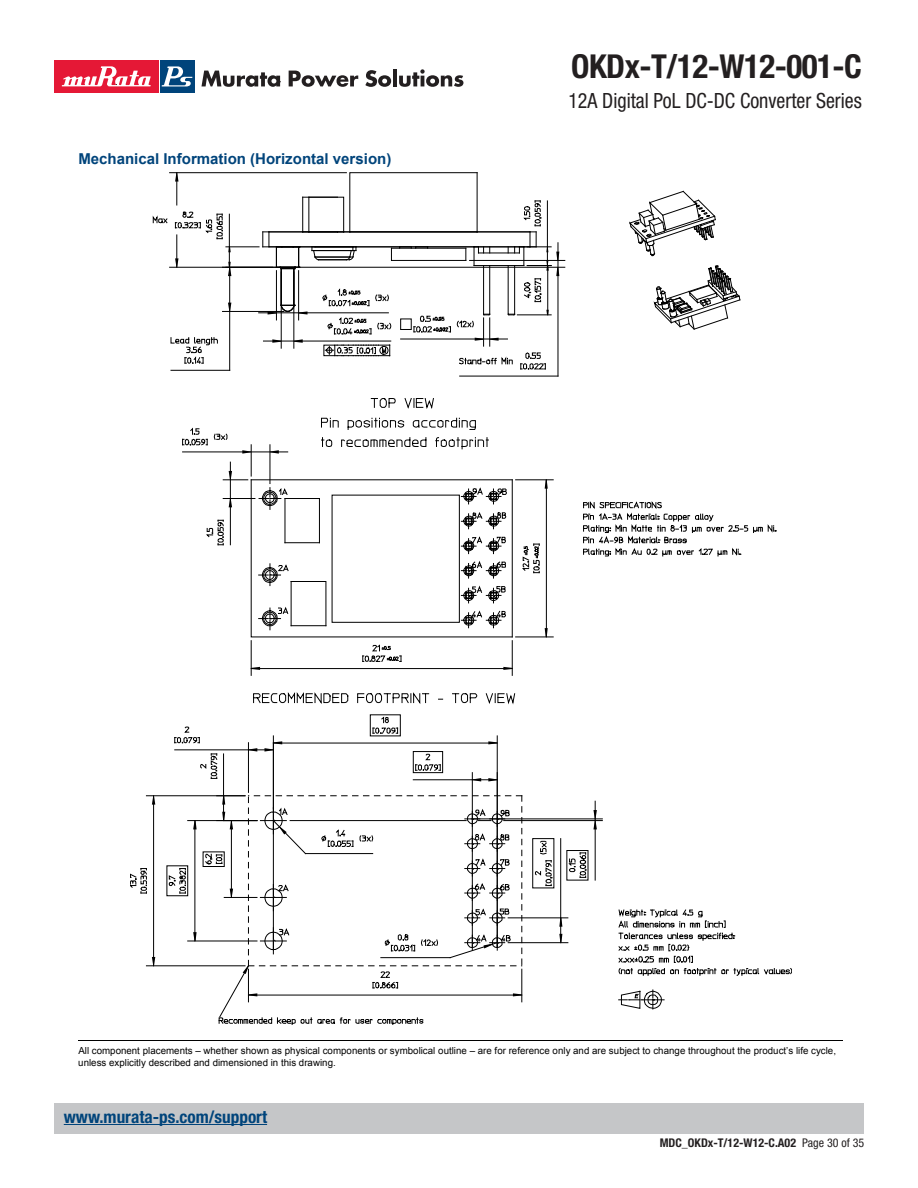
<style>
.page{position:relative;width:918px;height:1188px;background:#fff}
.page>*{position:absolute;margin:0;border:0;box-sizing:border-box;transform-origin:0 0}
.t1{font:700 condensed 33px "Helvetica Neue LT Std";letter-spacing:-.015em;color:#231f20}
.t2{font:condensed 21px "Helvetica Neue LT Std";color:#231f20;scale:.95 1}
.t3{font:700 condensed 17.25px "Helvetica Neue LT Std";color:#00447b}
.t4{font:700 15px "Arial";color:#00447b}
.t5{font:700 condensed 12px "Helvetica Neue LT Std";color:#231f20}
.t6{font:9.75px/11.2px "Arial";color:#000}
.s1{font-weight:400}
</style>
<div class="page">
<svg style="left:629px;top:190px;width:87px;height:66px"></svg>
<svg style="left:653px;top:265px;width:88px;height:65px"></svg>
<hr style="left:547px;top:201px;width:1px;height:46px;background:#000">
<svg style="left:523px;top:201px;width:18px;height:25px"></svg>
<hr style="left:229px;top:214px;width:1px;height:33px;background:#000">
<hr style="left:226px;top:246px;width:33px;height:1px;background:#000">
<hr style="left:176px;top:173px;width:1px;height:32px;background:#000">
<hr style="left:176px;top:235px;width:1px;height:32px;background:#000">
<hr style="left:170px;top:172px;width:176px;height:1px;background:#000">
<hr style="left:170px;top:267px;width:103px;height:1px;background:#000">
<svg style="left:175px;top:258px;width:4px;height:9px"></svg>
<svg style="left:175px;top:173px;width:4px;height:9px"></svg>
<svg style="left:153px;top:215px;width:15px;height:9px"></svg>
<svg style="left:175px;top:211px;width:48px;height:28px"></svg>
<hr style="left:171px;top:370px;width:59px;height:1px;background:#000">
<hr style="left:229px;top:267px;width:1px;height:103px;background:#000">
<hr style="left:223px;top:311px;width:61px;height:1px;background:#000">
<svg style="left:228px;top:303px;width:3px;height:8px"></svg>
<svg style="left:228px;top:247px;width:3px;height:29px"></svg>
<svg style="left:170px;top:337px;width:48px;height:27px"></svg>
<hr style="left:259px;top:312px;width:129px;height:1px;background:#000">
<hr style="left:276px;top:271px;width:1px;height:49px;background:#000">
<hr style="left:298px;top:271px;width:1px;height:49px;background:#000">
<svg style="left:322px;top:288px;width:67px;height:19px"></svg>
<hr style="left:263px;top:341px;width:128px;height:1px;background:#000">
<hr style="left:281px;top:272px;width:1px;height:76px;background:#000">
<hr style="left:293px;top:272px;width:1px;height:76px;background:#000">
<svg style="left:272px;top:339px;width:9px;height:4px"></svg>
<svg style="left:294px;top:339px;width:9px;height:4px"></svg>
<svg style="left:327px;top:317px;width:65px;height:18px"></svg>
<hr style="left:401px;top:339px;width:106px;height:1px;background:#000">
<div style="left:400px;top:319px;width:12px;height:11px;border:1px solid #000"></div>
<svg style="left:414px;top:315px;width:37px;height:18px"></svg>
<hr style="left:558px;top:243px;width:1px;height:133px;background:#000">
<hr style="left:460px;top:376px;width:98px;height:1px;background:#000">
<hr style="left:280px;top:267px;width:285px;height:1px;background:#000">
<hr style="left:470px;top:260px;width:95px;height:1px;background:#000">
<svg style="left:459px;top:356px;width:54px;height:9px"></svg>
<svg style="left:520px;top:352px;width:26px;height:18px"></svg>
<hr style="left:281px;top:269px;width:1px;height:36px;background:#000">
<hr style="left:294px;top:269px;width:1px;height:36px;background:#000">
<svg style="left:268px;top:304px;width:40px;height:11px"></svg>
<hr style="left:474px;top:265px;width:50px;height:1px;background:#000">
<hr style="left:478px;top:253px;width:41px;height:1px;background:#000">
<hr style="left:489px;top:266px;width:1px;height:48px;background:#000">
<hr style="left:483px;top:266px;width:1px;height:48px;background:#000">
<svg style="left:457px;top:313px;width:42px;height:33px"></svg>
<hr style="left:478px;top:247px;width:37px;height:1px;background:#000">
<svg style="left:507px;top:232px;width:52px;height:84px"></svg>
<hr style="left:477px;top:232px;width:53px;height:1px;background:#000">
<svg style="left:262px;top:172px;width:228px;height:97px"></svg>
<svg style="left:371px;top:398px;width:25px;height:10px"></svg>
<svg style="left:404px;top:398px;width:30px;height:11px"></svg>
<svg style="left:321px;top:418px;width:18px;height:10px"></svg>
<svg style="left:347px;top:418px;width:58px;height:12px"></svg>
<svg style="left:413px;top:418px;width:63px;height:12px"></svg>
<svg style="left:321px;top:438px;width:12px;height:9px"></svg>
<svg style="left:341px;top:437px;width:86px;height:10px"></svg>
<svg style="left:436px;top:437px;width:52px;height:13px"></svg>
<hr style="left:230px;top:462px;width:1px;height:37px;background:#000">
<hr style="left:183px;top:452px;width:105px;height:1px;background:#000">
<hr style="left:270px;top:445px;width:1px;height:39px;background:#000">
<hr style="left:251px;top:445px;width:1px;height:31px;background:#000">
<svg style="left:270px;top:450px;width:9px;height:4px"></svg>
<svg style="left:242px;top:450px;width:9px;height:4px"></svg>
<svg style="left:182px;top:427px;width:46px;height:19px"></svg>
<hr style="left:546px;top:480px;width:1px;height:157px;background:#000">
<hr style="left:516px;top:479px;width:37px;height:1px;background:#000">
<hr style="left:516px;top:637px;width:37px;height:1px;background:#000">
<svg style="left:545px;top:628px;width:3px;height:9px"></svg>
<svg style="left:545px;top:480px;width:3px;height:9px"></svg>
<svg style="left:522px;top:544px;width:18px;height:29px"></svg>
<hr style="left:251px;top:668px;width:261px;height:1px;background:#000">
<hr style="left:512px;top:641px;width:1px;height:34px;background:#000">
<hr style="left:251px;top:641px;width:1px;height:34px;background:#000">
<svg style="left:251px;top:667px;width:9px;height:3px"></svg>
<svg style="left:503px;top:667px;width:9px;height:3px"></svg>
<svg style="left:362px;top:644px;width:40px;height:18px"></svg>
<svg style="left:206px;top:471px;width:307px;height:167px"></svg>
<svg style="left:253px;top:692px;width:96px;height:12px"></svg>
<svg style="left:357px;top:692px;width:72px;height:12px"></svg>
<svg style="left:452px;top:693px;width:26px;height:11px"></svg>
<svg style="left:485px;top:693px;width:31px;height:12px"></svg>
<hr style="left:223px;top:754px;width:1px;height:42px;background:#000">
<svg style="left:200px;top:754px;width:18px;height:25px"></svg>
<hr style="left:175px;top:749px;width:73px;height:1px;background:#000">
<hr style="left:248px;top:743px;width:1px;height:49px;background:#000">
<svg style="left:174px;top:726px;width:26px;height:18px"></svg>
<hr style="left:195px;top:821px;width:1px;height:120px;background:#000">
<hr style="left:188px;top:941px;width:69px;height:1px;background:#000">
<hr style="left:188px;top:820px;width:69px;height:1px;background:#000">
<svg style="left:193px;top:821px;width:4px;height:8px"></svg>
<svg style="left:193px;top:932px;width:4px;height:9px"></svg>
<div style="left:167px;top:865px;width:21px;height:31px;border:1px solid #000"></div>
<svg style="left:169px;top:868px;width:17px;height:26px"></svg>
<hr style="left:153px;top:796px;width:1px;height:170px;background:#000">
<hr style="left:146px;top:795px;width:99px;height:1px;background:#000">
<hr style="left:146px;top:965px;width:99px;height:1px;background:#000">
<svg style="left:152px;top:957px;width:3px;height:9px"></svg>
<svg style="left:152px;top:796px;width:3px;height:9px"></svg>
<svg style="left:130px;top:868px;width:17px;height:26px"></svg>
<hr style="left:273px;top:743px;width:224px;height:1px;background:#000">
<hr style="left:497px;top:736px;width:1px;height:211px;background:#000">
<hr style="left:273px;top:736px;width:1px;height:214px;background:#000">
<svg style="left:248px;top:741px;width:34px;height:11px"></svg>
<svg style="left:488px;top:741px;width:9px;height:3px"></svg>
<div style="left:370px;top:714px;width:31px;height:22px;border:1px solid #000"></div>
<svg style="left:373px;top:716px;width:25px;height:18px"></svg>
<hr style="left:413px;top:779px;width:59px;height:1px;background:#000">
<hr style="left:472px;top:773px;width:1px;height:174px;background:#000">
<svg style="left:472px;top:778px;width:25px;height:3px"></svg>
<div style="left:413px;top:751px;width:30px;height:22px;border:1px solid #000"></div>
<svg style="left:415px;top:753px;width:26px;height:18px"></svg>
<hr style="left:560px;top:839px;width:1px;height:79px;background:#000">
<hr style="left:508px;top:917px;width:60px;height:1px;background:#000">
<hr style="left:508px;top:942px;width:60px;height:1px;background:#000">
<svg style="left:559px;top:918px;width:3px;height:25px"></svg>
<div style="left:532px;top:838px;width:22px;height:50px;border:1px solid #000"></div>
<svg style="left:534px;top:841px;width:18px;height:45px"></svg>
<hr style="left:595px;top:819px;width:1px;height:61px;background:#000">
<hr style="left:471px;top:819px;width:131px;height:1px;background:#000">
<hr style="left:504px;top:820px;width:98px;height:1px;background:#000">
<svg style="left:593px;top:801px;width:4px;height:28px"></svg>
<svg style="left:568px;top:853px;width:18px;height:25px"></svg>
<svg style="left:205px;top:795px;width:317px;height:230px"></svg>
<svg style="left:583px;top:501px;width:193px;height:56px"></svg>
<div style="left:324px;top:345px;width:11px;height:11px;border:1px solid #000"></div>
<svg style="left:325px;top:344px;width:65px;height:12px"></svg>
<svg style="left:619px;top:990px;width:45px;height:19px"></svg>
<svg style="left:618px;top:909px;width:174px;height:67px"></svg>
<hr style="left:78px;top:1040px;width:765px;height:1px;background:#000">
<div style="left:54px;top:1103px;width:810px;height:31px;background:#c5c6c8"></div>
<div style="left:54px;top:60px;width:104px;height:32px;background:#e51836"></div>
<svg style="left:62px;top:66px;width:89px;height:20px"></svg>
<div style="left:160px;top:60px;width:34px;height:32px;background:#00447b"></div>
<svg style="left:162px;top:66px;width:30px;height:21px"></svg>
<svg style="left:201px;top:71px;width:80px;height:16px"></svg>
<svg style="left:289px;top:71px;width:69px;height:16px"></svg>
<svg style="left:365px;top:70px;width:26px;height:17px"></svg>
<hr style="left:393px;top:69px;width:4px;height:17px;background:#231f20">
<svg style="left:399px;top:69px;width:64px;height:18px"></svg>
<hr style="left:64px;top:1124px;width:203px;height:1px;background:#00447b">
<p class="t4" style="left:78px;top:149px;width:315px">Mechanical Information (Horizontal version)</p>
<h1 class="t1" style="left:571px;top:46px;width:292px">OKDx-T/12-W12-001-C</h1>
<h2 class="t2" style="left:568px;top:88px;width:310px">12A Digital PoL DC-DC Converter Series</h2>
<p class="t6" style="left:78px;top:1045px;width:759px">All component placements – whether shown as physical components or symbolical outline – are for reference only and are subject to change throughout the product’s life cycle, unless explicitly described and dimensioned in this drawing.</p>
<h3 class="t3" style="left:64px;top:1106px;width:205px">www.murata-ps.com/support</h3>
<p class="t5" style="left:660px;top:1136px;width:206px">MDC_OKDx-T/12-W12-C.A02 <span class="s1">Page 30 of 35</span></p>
</div>
